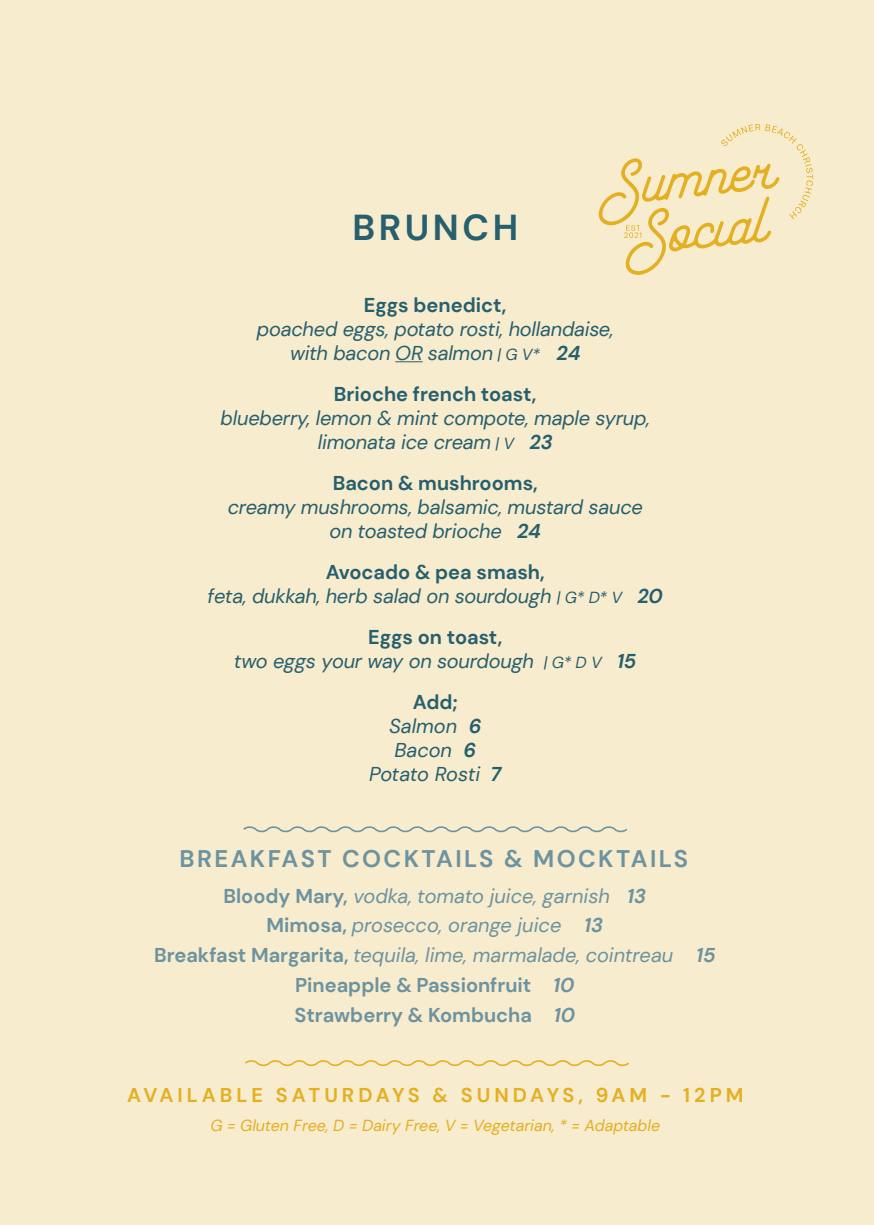
<style>
.page{position:relative;width:874px;height:1225px;background:#fff}
.page>*{position:absolute;margin:0;border:0;box-sizing:border-box;transform-origin:0 0}
.t1{font:700 36px "DM Sans";letter-spacing:.1em;color:#265f6d}
.t2{font:700 24px "DM Sans";letter-spacing:.1em;color:#6c939f}
.t3{font:italic 20px "DM Sans";letter-spacing:-.01em;color:#265f6d}
.t4{font:italic 20px "DM Sans";color:#6c939f}
.t5{font:700 20px "DM Sans";color:#265f6d}
.t6{font:700 20px "DM Sans";color:#6c939f}
.t7{font:700 20px "DM Sans";letter-spacing:.2em;color:#e4af21}
.t8{font:italic 16px "DM Sans";color:#e4af21}
.s1{font-size:16px}
.s2{font-weight:700}
.s3{font-weight:700;font-style:normal}
.s4{font-style:italic}
</style>
<div class="page">
<div style="left:0;top:0;width:873px;height:1225px;background:#f8ecce"></div>
<svg style="left:395px;top:361px;width:27px;height:1px"></svg>
<svg style="left:598px;top:124px;width:214px;height:151px"></svg>
<svg style="left:243px;top:826px;width:385px;height:7px"></svg>
<svg style="left:245px;top:1060px;width:384px;height:6px"></svg>
<p class="t1" style="left:352px;top:205px;width:167px">BRUNCH</p>
<p class="t5" style="left:364px;top:292px;width:144px">Eggs benedict,</p>
<p class="t3" style="left:257px;top:316px;width:358px">poached eggs, potato rosti, hollandaise,</p>
<p class="t3" style="left:290px;top:340px;width:292px">with bacon OR salmon <span class="s1">| G V*</span> <span class="s2">24</span></p>
<p class="t5" style="left:334px;top:381px;width:204px">Brioche french toast,</p>
<p class="t3" style="left:220px;top:405px;width:430px">blueberry, lemon &amp; mint compote, maple syrup,</p>
<p class="t3" style="left:318px;top:429px;width:236px">limonata ice cream <span class="s1">| V</span> <span class="s2">23</span></p>
<p class="t5" style="left:332px;top:470px;width:206px">Bacon &amp; mushrooms,</p>
<p class="t3" style="left:227px;top:494px;width:416px">creamy mushrooms, balsamic, mustard sauce</p>
<p class="t3" style="left:329px;top:518px;width:213px">on toasted brioche <span class="s2">24</span></p>
<p class="t5" style="left:326px;top:559px;width:220px">Avocado &amp; pea smash,</p>
<p class="t3" style="left:207px;top:583px;width:456px">feta, dukkah, herb salad on sourdough <span class="s1">| G* D* V</span> <span class="s2">20</span></p>
<p class="t5" style="left:368px;top:624px;width:136px">Eggs on toast,</p>
<p class="t3" style="left:234px;top:648px;width:403px">two eggs your way on sourdough <span class="s1">| G* D V</span> <span class="s2">15</span></p>
<p class="t5" style="left:412px;top:689px;width:46px">Add;</p>
<p class="t3" style="left:389px;top:713px;width:94px">Salmon <span class="s2">6</span></p>
<p class="t3" style="left:394px;top:737px;width:83px">Bacon <span class="s2">6</span></p>
<p class="t3" style="left:369px;top:761px;width:133px">Potato Rosti <span class="s2">7</span></p>
<p class="t2" style="left:179px;top:844px;width:510px">BREAKFAST COCKTAILS &amp; MOCKTAILS</p>
<p class="t4" style="left:223px;top:883px;width:424px"><span class="s3">Bloody Mary,</span> vodka, tomato juice, garnish <span class="s2">13</span></p>
<p class="t4" style="left:266px;top:913px;width:338px"><span class="s3">Mimosa,</span> prosecco, orange juice <span class="s2">13</span></p>
<p class="t4" style="left:154px;top:942px;width:562px"><span class="s3">Breakfast Margarita,</span> tequila, lime, marmalade, cointreau <span class="s2">15</span></p>
<p class="t6" style="left:295px;top:972px;width:281px">Pineapple &amp; Passionfruit <span class="s4">10</span></p>
<p class="t6" style="left:294px;top:1002px;width:282px">Strawberry &amp; Kombucha <span class="s4">10</span></p>
<p class="t7" style="left:127px;top:1082px;width:617px">AVAILABLE SATURDAYS &amp; SUNDAYS, 9AM - 12PM</p>
<p class="t8" style="left:210px;top:1115px;width:451px">G = Gluten Free, D = Dairy Free, V = Vegetarian, * = Adaptable</p>
</div>
